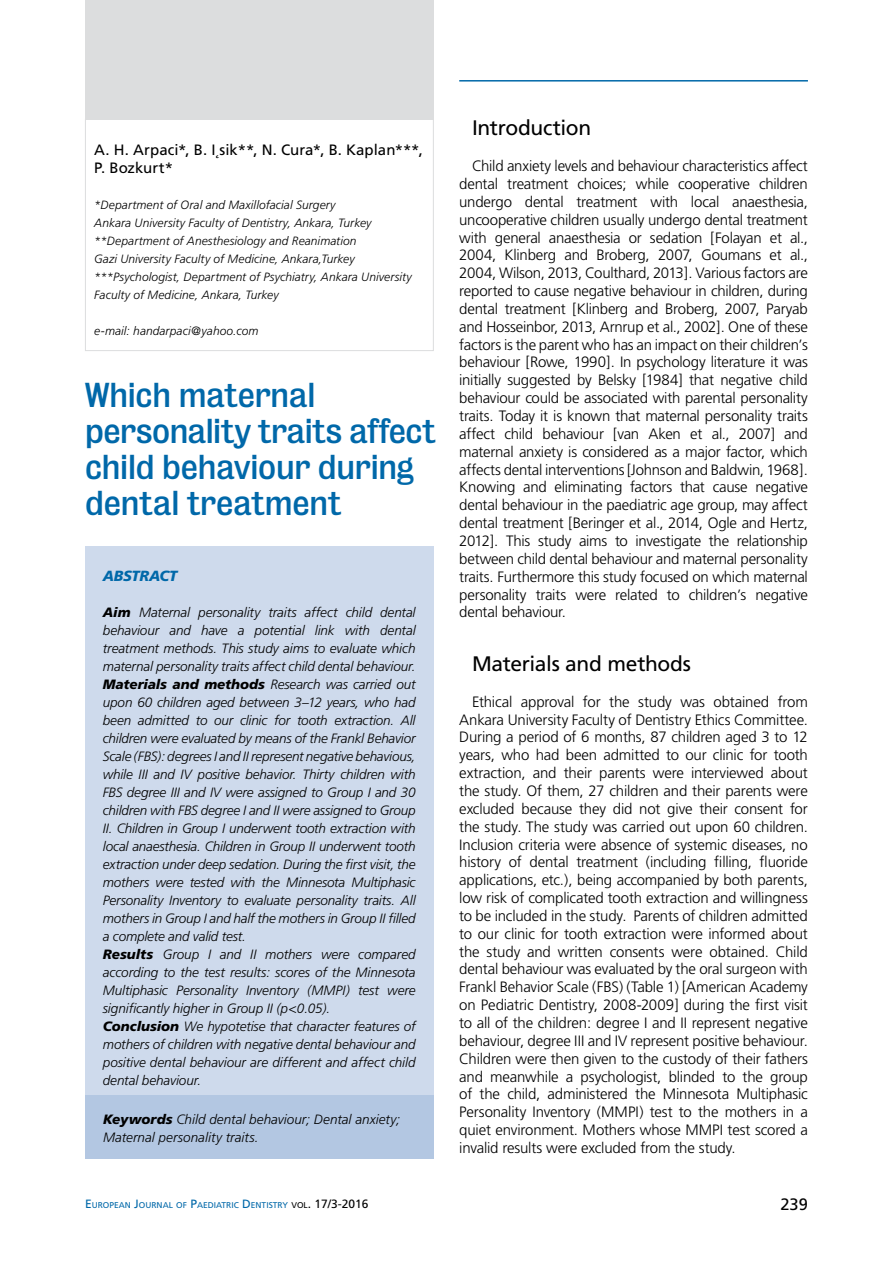
<style>
.page{position:relative;width:893px;height:1263px;background:#fff}
.page>*{position:absolute;margin:0;border:0;box-sizing:border-box;transform-origin:0 0}
.t1{font:31.5px/36px "Bureau Grot Five Three";letter-spacing:-.01em;color:#0068a9}
.t2{font:21px "Frutiger";letter-spacing:-.015em;color:#000}
.t3{font:16.5px "Frutiger";color:#000}
.t4{font:300 15px/17.9px "Frutiger";letter-spacing:-.015em;color:#000;text-align:justify}
.t5{font:15px/18px "Frutiger";color:#000}
.t6{font:italic 900 14.7px "Frutiger";letter-spacing:-.02em;color:#0068a9}
.t7{font:italic 300 13.5px/18px "Frutiger";letter-spacing:-.01em;color:#000}
.t8{font:italic 300 12px/18px "Frutiger";letter-spacing:.005em;color:#000}
.t9{font:8.4px "Frutiger";color:#0068a9}
.s1{font-weight:900}
.s2{font-size:12px}
.s3{color:#000}
.s4{font-size:12px;color:#000}
</style>
<div class="page">
<hr style="left:459px;top:80px;width:349px;height:2px;background:#0068a9">
<div style="left:85px;top:0;width:349px;height:119px;background:#dcddde"></div>
<div style="left:85px;top:119px;width:349px;height:232px;border:1px solid #dcddde"></div>
<div style="left:85px;top:546px;width:348px;height:557px;background:#cedaec"></div>
<div style="left:85px;top:1095px;width:349px;height:64px;background:#b3c7e2"></div>
<p class="t5" style="left:94px;top:141px;width:330px">A. H. Arpaci*, B. I˛sik**, N. Cura*, B. Kaplan***,<br>P. Bozkurt*</p>
<p class="t8" style="left:94px;top:196px;width:319px">*Department of Oral and Maxillofacial Surgery<br>Ankara University Faculty of Dentistry, Ankara, Turkey **Department of Anesthesiology and Reanimation<br>Gazi University Faculty of Medicine, Ankara,Turkey ***Psychologist, Department of Psychiatry, Ankara University Faculty of Medicine, Ankara, Turkey</p>
<p class="t8" style="left:94px;top:322px;width:166px">e-mail: handarpaci@yahoo.com</p>
<h1 class="t1" style="left:85px;top:377px;width:352px">Which maternal personality traits affect child behaviour during dental treatment</h1>
<p class="t6" style="left:103px;top:567px;width:76px">ABSTRACT</p>
<p class="t7" style="left:103px;top:603px;width:314px"><span class="s1">Aim</span> Maternal personality traits affect child dental behaviour and have a potential link with dental treatment methods. This study aims to evaluate which maternal personality traits affect child dental behaviour.<br><span class="s1">Materials and methods</span> Research was carried out upon 60 children aged between 3–12 years, who had been admitted to our clinic for tooth extraction. All children were evaluated by means of the Frankl Behavior Scale (FBS): degrees I and II represent negative behavious, while III and IV positive behavior. Thirty children with FBS degree III and IV were assigned to Group I and 30 children with FBS degree I and II were assigned to Group II. Children in Group I underwent tooth extraction with local anaesthesia. Children in Group II underwent tooth extraction under deep sedation. During the first visit, the mothers were tested with the Minnesota Multiphasic Personality Inventory to evaluate personality traits. All mothers in Group I and half the mothers in Group II filled a complete and valid test.<br><span class="s1">Results</span> Group I and II mothers were compared according to the test results: scores of the Minnesota Multiphasic Personality Inventory (MMPI) test were significantly higher in Group II (p&lt;0.05).<br><span class="s1">Conclusion</span> We hypotetise that character features of mothers of children with negative dental behaviour and positive dental behaviour are different and affect child dental behaviour.</p>
<p class="t7" style="left:103px;top:1110px;width:299px"><span class="s1">Keywords</span> Child dental behaviour; Dental anxiety;<br>Maternal personality traits.</p>
<h2 class="t2" style="left:472px;top:116px;width:121px">Introduction</h2>
<p class="t4" style="left:459px;top:157px;width:350px;text-indent:13px">Child anxiety levels and behaviour characteristics affect dental treatment choices; while cooperative children undergo dental treatment with local anaesthesia, uncooperative children usually undergo dental treatment with general anaesthesia or sedation [Folayan et al., 2004, Klinberg and Broberg, 2007, Goumans et al., 2004, Wilson, 2013, Coulthard, 2013]. Various factors are reported to cause negative behaviour in children, during dental treatment [Klinberg and Broberg, 2007, Paryab and Hosseinbor, 2013, Arnrup et al., 2002]. One of these factors is the parent who has an impact on their children’s behaviour [Rowe, 1990]. In psychology literature it was initially suggested by Belsky [1984] that negative child behaviour could be associated with parental personality traits. Today it is known that maternal personality traits affect child behaviour [van Aken et al., 2007] and maternal anxiety is considered as a major factor, which affects dental interventions [Johnson and Baldwin, 1968].<br>Knowing and eliminating factors that cause negative dental behaviour in the paediatric age group, may affect dental treatment [Beringer et al., 2014, Ogle and Hertz, 2012]. This study aims to investigate the relationship between child dental behaviour and maternal personality traits. Furthermore this study focused on which maternal personality traits were related to children’s negative dental behaviour.</p>
<h2 class="t2" style="left:472px;top:651px;width:221px">Materials and methods</h2>
<p class="t4" style="left:459px;top:692px;width:350px;text-indent:13px">Ethical approval for the study was obtained from Ankara University Faculty of Dentistry Ethics Committee.<br>During a period of 6 months, 87 children aged 3 to 12 years, who had been admitted to our clinic for tooth extraction, and their parents were interviewed about the study. Of them, 27 children and their parents were excluded because they did not give their consent for the study. The study was carried out upon 60 children.<br>Inclusion criteria were absence of systemic diseases, no history of dental treatment (including filling, fluoride applications, etc.), being accompanied by both parents, low risk of complicated tooth extraction and willingness to be included in the study. Parents of children admitted to our clinic for tooth extraction were informed about the study and written consents were obtained. Child dental behaviour was evaluated by the oral surgeon with Frankl Behavior Scale (FBS) (Table 1) [American Academy on Pediatric Dentistry, 2008-2009] during the first visit to all of the children: degree I and II represent negative behaviour, degree III and IV represent positive behaviour.<br>Children were then given to the custody of their fathers and meanwhile a psychologist, blinded to the group of the child, administered the Minnesota Multiphasic Personality Inventory (MMPI) test to the mothers in a quiet environment. Mothers whose MMPI test scored a invalid results were excluded from the study.</p>
<p class="t9" style="left:85px;top:1200px;width:285px"><span class="s2">E</span>UROPEAN <span class="s2">J</span>OURNAL OF <span class="s2">P</span>AE DIATRIC <span class="s2">D</span> E NTISTRY <span class="s3">VOL</span><span class="s4">. 17/3-2016</span></p>
<p class="t3" style="left:780px;top:1194px;width:29px">239</p>
</div>
